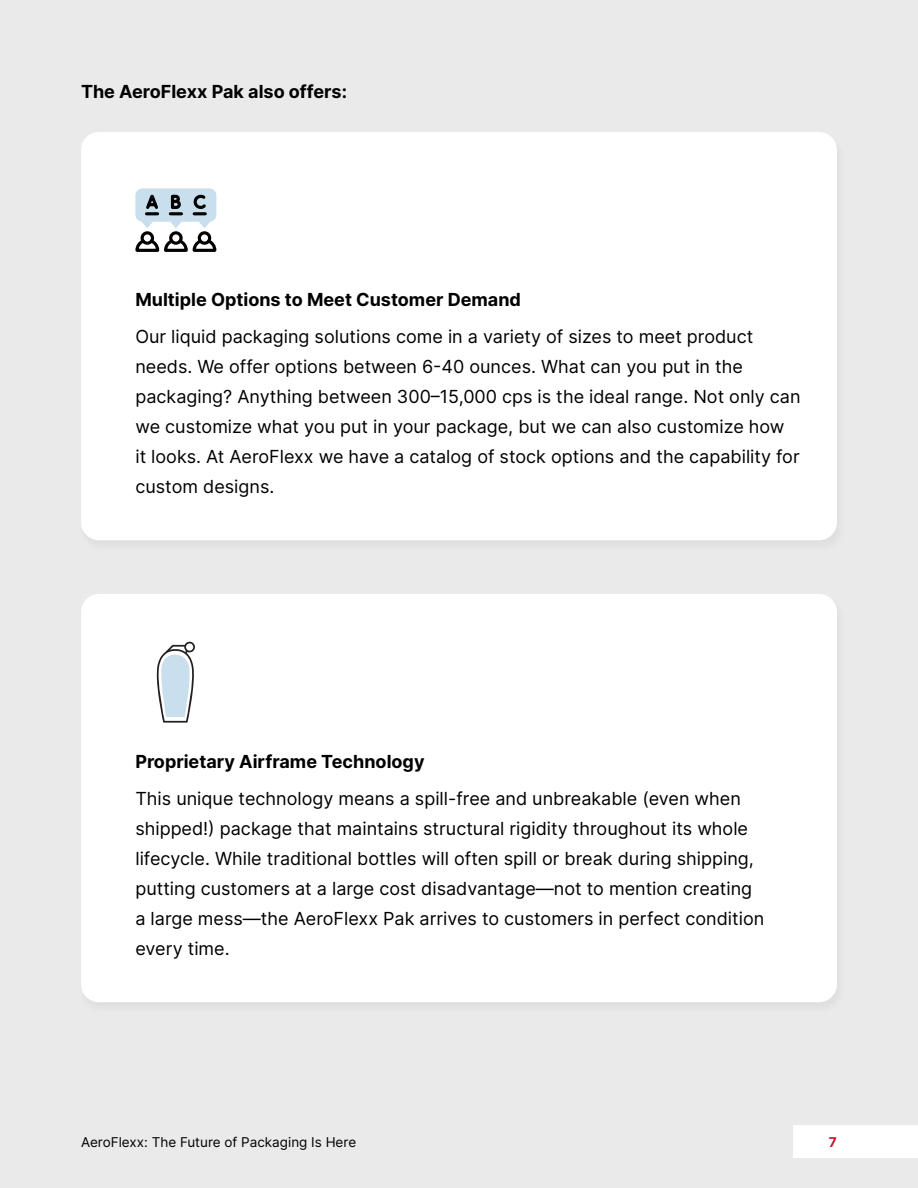
<style>
.page{position:relative;width:918px;height:1188px;background:#eaeaea}
.page>*{position:absolute;margin:0;border:0;box-sizing:border-box;transform-origin:0 0}
.t1{font:18px/30px "Inter";color:#000}
.t2{font:700 18px "Inter";color:#000}
.t3{font:13.5px "Inter";color:#000}
.t4{font:700 13.5px "Inter";color:#c8102e}
</style>
<div class="page">
<div style="left:76px;top:131px;width:771px;height:423px;background:#e6e6e6"></div>
<div style="left:81px;top:132px;width:756px;height:408px;background:#fff;border-radius:18px"></div>
<div style="left:198px;top:231px;width:13px;height:14px;border:3px solid #000;border-radius:50%"></div>
<div style="left:141px;top:231px;width:13px;height:14px;border:3px solid #000;border-radius:50%"></div>
<svg style="left:135px;top:237px;width:81px;height:15px"></svg>
<div style="left:169px;top:231px;width:14px;height:14px;border:3px solid #000;border-radius:50%"></div>
<svg style="left:135px;top:188px;width:81px;height:40px"></svg>
<div style="left:76px;top:593px;width:771px;height:423px;background:#e6e6e6"></div>
<div style="left:81px;top:594px;width:756px;height:408px;background:#fff;border-radius:18px"></div>
<svg style="left:156px;top:642px;width:39px;height:81px"></svg>
<div style="left:794px;top:1125px;width:124px;height:33px;background:#fff"></div>
<p class="t2" style="left:81px;top:78px;width:268px">The AeroFlexx Pak also offers:</p>
<p class="t2" style="left:135px;top:286px;width:387px">Multiple Options to Meet Customer Demand</p>
<p class="t1" style="left:135px;top:321px;width:667px">Our liquid packaging solutions come in a variety of sizes to meet product needs. We offer options between 6-40 ounces. What can you put in the packaging? Anything between 300–15,000 cps is the ideal range. Not only can we customize what you put in your package, but we can also customize how<br>it looks. At AeroFlexx we have a catalog of stock options and the capability for custom designs.</p>
<p class="t2" style="left:135px;top:748px;width:291px">Proprietary Airframe Technology</p>
<p class="t1" style="left:135px;top:783px;width:630px">This unique technology means a spill-free and unbreakable (even when shipped!) package that maintains structural rigidity throughout its whole lifecycle. While traditional bottles will often spill or break during shipping, putting customers at a large cost disadvantage—not to mention creating a large mess—the AeroFlexx Pak arrives to customers in perfect condition every time.</p>
<p class="t3" style="left:81px;top:1133px;width:277px">AeroFlexx: The Future of Packaging Is Here</p>
<p class="t4" style="left:829px;top:1132px;width:10px">7</p>
</div>
